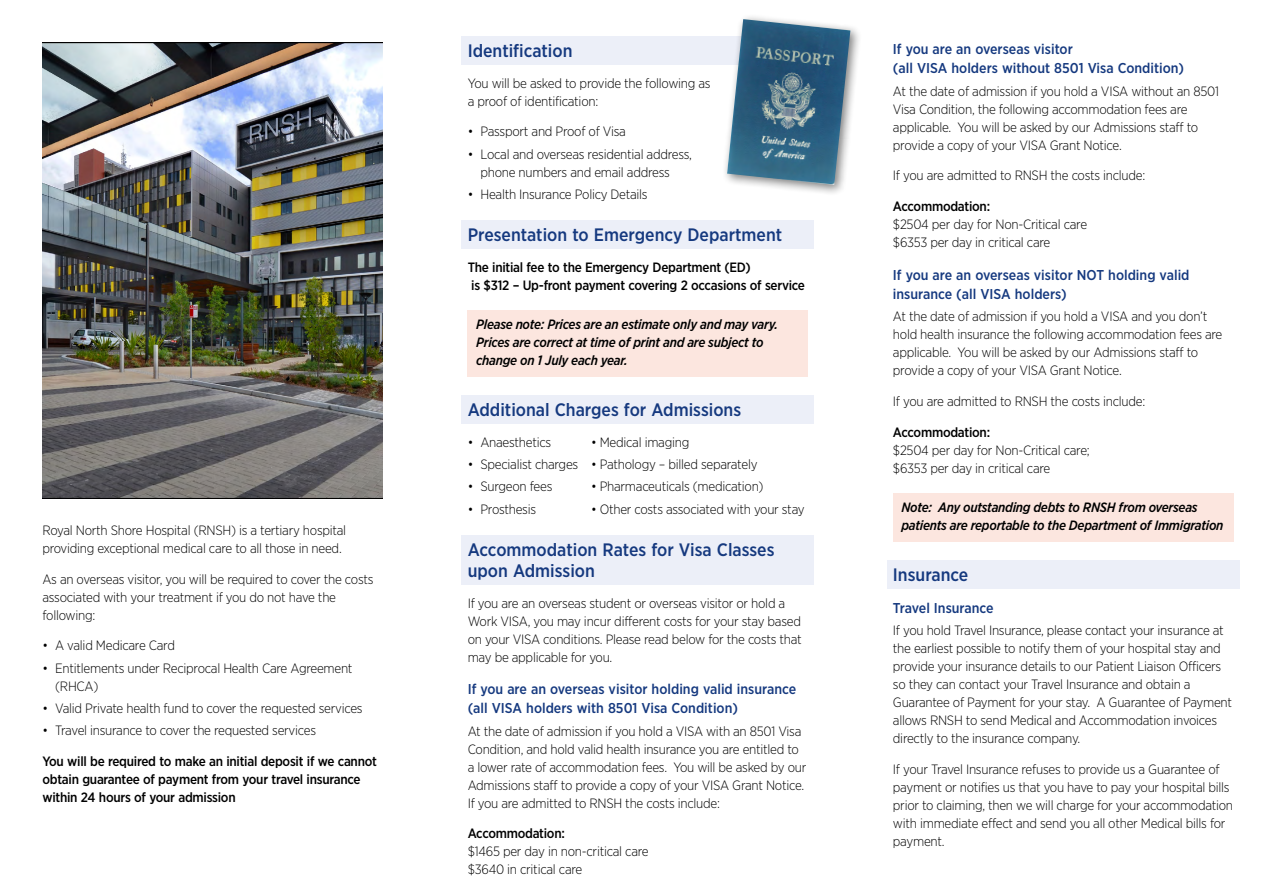
<style>
.page{position:relative;width:1263px;height:893px;background:#fff}
.page>*{position:absolute;margin:0;border:0;box-sizing:border-box;transform-origin:0 0}
.t1{font:500 18px/21px "Gotham Narrow";color:#15397f}
.t2{font:500 14.25px/19.5px "Gotham Narrow";color:#15397f}
.t3{font:300 13.5px/18px "Gotham Narrow";letter-spacing:-.02em;color:#000}
.t4{font:500 13.5px/18px "Gotham Narrow";letter-spacing:-.02em;color:#000}
.t5{font:italic 500 13.5px/18px "Gotham Narrow";letter-spacing:-.02em;color:#000}
</style>
<div class="page">
<div style="left:893px;top:493px;width:340px;height:48px;background:#fce6df"></div>
<div style="left:886px;top:560px;width:353px;height:29px;background:#eceff8"></div>
<div style="left:461px;top:36px;width:353px;height:29px;background:#eceff8"></div>
<div style="left:461px;top:220px;width:353px;height:29px;background:#eceff8"></div>
<div style="left:468px;top:310px;width:340px;height:66px;background:#fce6df"></div>
<div style="left:461px;top:395px;width:353px;height:29px;background:#eceff8"></div>
<div style="left:461px;top:535px;width:353px;height:50px;background:#eceff8"></div>
<img style="left:42px;top:43px;width:341px;height:456px">
<div style="left:721px;top:13px;width:141px;height:183px;background:#000;opacity:.5"></div>
<img style="left:727px;top:19px;width:123px;height:166px">
<p class="t3" style="left:42px;top:521px;width:305px">Royal North Shore Hospital (RNSH) is a tertiary hospital providing exceptional medical care to all those in need.</p>
<p class="t3" style="left:42px;top:570px;width:332px">As an overseas visitor, you will be required to cover the costs associated with your treatment if you do not have the following:</p>
<p class="t3" style="left:42px;top:636px;width:134px">• A valid Medicare Card</p>
<p class="t3" style="left:55px;top:659px;width:299px;text-indent:-13px">• Entitlements under Reciprocal Health Care Agreement (RHCA)</p>
<p class="t3" style="left:42px;top:699px;width:322px">• Valid Private health fund to cover the requested services</p>
<p class="t3" style="left:42px;top:721px;width:275px">• Travel insurance to cover the requested services</p>
<p class="t4" style="left:42px;top:752px;width:336px">You will be required to make an initial deposit if we cannot obtain guarantee of payment from your travel insurance within 24 hours of your admission</p>
<h1 class="t1" style="left:468px;top:40px;width:106px">Identification</h1>
<p class="t3" style="left:468px;top:74px;width:244px">You will be asked to provide the following as a proof of identification:</p>
<p class="t3" style="left:468px;top:122px;width:160px">• Passport and Proof of Visa</p>
<p class="t3" style="left:480px;top:145px;width:213px;text-indent:-13px">• Local and overseas residential address, phone numbers and email address</p>
<p class="t3" style="left:468px;top:185px;width:181px">• Health Insurance Policy Details</p>
<h1 class="t1" style="left:468px;top:224px;width:316px">Presentation to Emergency Department</h1>
<p class="t4" style="left:468px;top:258px;width:339px">The initial fee to the Emergency Department (ED)<br>is $312 – Up-front payment covering 2 occasions of service</p>
<p class="t5" style="left:476px;top:315px;width:303px">Please note: Prices are an estimate only and may vary.<br>Prices are correct at time of print and are subject to change on 1 July each year.</p>
<h1 class="t1" style="left:468px;top:399px;width:275px">Additional Charges for Admissions</h1>
<p class="t3" style="left:468px;top:433px;width:85px">• Anaesthetics</p>
<p class="t3" style="left:591px;top:433px;width:100px">• Medical imaging</p>
<p class="t3" style="left:468px;top:455px;width:291px">• Specialist charges • Pathology – billed separately</p>
<p class="t3" style="left:468px;top:477px;width:86px">• Surgeon fees</p>
<p class="t3" style="left:591px;top:477px;width:174px">• Pharmaceuticals (medication)</p>
<p class="t3" style="left:468px;top:499px;width:70px">• Prosthesis</p>
<p class="t3" style="left:591px;top:499px;width:215px">• Other costs associated with your stay</p>
<h1 class="t1" style="left:468px;top:539px;width:308px">Accommodation Rates for Visa Classes upon Admission</h1>
<p class="t3" style="left:468px;top:593px;width:336px">If you are an overseas student or overseas visitor or hold a Work VISA, you may incur different costs for your stay based on your VISA conditions. Please read below for the costs that may be applicable for you.</p>
<p class="t2" style="left:468px;top:679px;width:330px">If you are an overseas visitor holding valid insurance (all VISA holders with 8501 Visa Condition)</p>
<p class="t3" style="left:468px;top:721px;width:340px">At the date of admission if you hold a VISA with an 8501 Visa Condition, and hold valid health insurance you are entitled to a lower rate of accommodation fees. You will be asked by our Admissions staff to provide a copy of your VISA Grant Notice.<br>If you are admitted to RNSH the costs include:</p>
<p class="t4" style="left:468px;top:824px;width:99px">Accommodation:</p>
<p class="t3" style="left:468px;top:842px;width:183px">$1465 per day in non-critical care $3640 in critical care</p>
<p class="t2" style="left:893px;top:39px;width:293px">If you are an overseas visitor<br>(all VISA holders without 8501 Visa Condition)</p>
<p class="t3" style="left:893px;top:82px;width:328px">At the date of admission if you hold a VISA without an 8501<br>Visa Condition, the following accommodation fees are applicable. You will be asked by our Admissions staff to provide a copy of your VISA Grant Notice.</p>
<p class="t3" style="left:893px;top:166px;width:254px">If you are admitted to RNSH the costs include:</p>
<p class="t4" style="left:893px;top:197px;width:99px">Accommodation:</p>
<p class="t3" style="left:893px;top:215px;width:196px">$2504 per day for Non-Critical care $6353 per day in critical care</p>
<p class="t2" style="left:893px;top:265px;width:298px">If you are an overseas visitor NOT holding valid insurance (all VISA holders)</p>
<p class="t3" style="left:893px;top:307px;width:331px">At the date of admission if you hold a VISA and you don’t hold health insurance the following accommodation fees are applicable. You will be asked by our Admissions staff to provide a copy of your VISA Grant Notice.</p>
<p class="t3" style="left:893px;top:392px;width:254px">If you are admitted to RNSH the costs include:</p>
<p class="t4" style="left:893px;top:423px;width:99px">Accommodation:</p>
<p class="t3" style="left:893px;top:441px;width:198px">$2504 per day for Non-Critical care; $6353 per day in critical care</p>
<p class="t5" style="left:901px;top:498px;width:324px">Note: Any outstanding debts to RNSH from overseas patients are reportable to the Department of Immigration</p>
<h1 class="t1" style="left:893px;top:564px;width:77px">Insurance</h1>
<p class="t2" style="left:893px;top:598px;width:102px">Travel Insurance</p>
<p class="t3" style="left:893px;top:621px;width:341px">If you hold Travel Insurance, please contact your insurance at the earliest possible to notify them of your hospital stay and provide your insurance details to our Patient Liaison Officers so they can contact your Travel Insurance and obtain a Guarantee of Payment for your stay. A Guarantee of Payment allows RNSH to send Medical and Accommodation invoices directly to the insurance company.</p>
<p class="t3" style="left:893px;top:760px;width:342px">If your Travel Insurance refuses to provide us a Guarantee of payment or notifies us that you have to pay your hospital bills prior to claiming, then we will charge for your accommodation with immediate effect and send you all other Medical bills for payment.</p>
</div>
